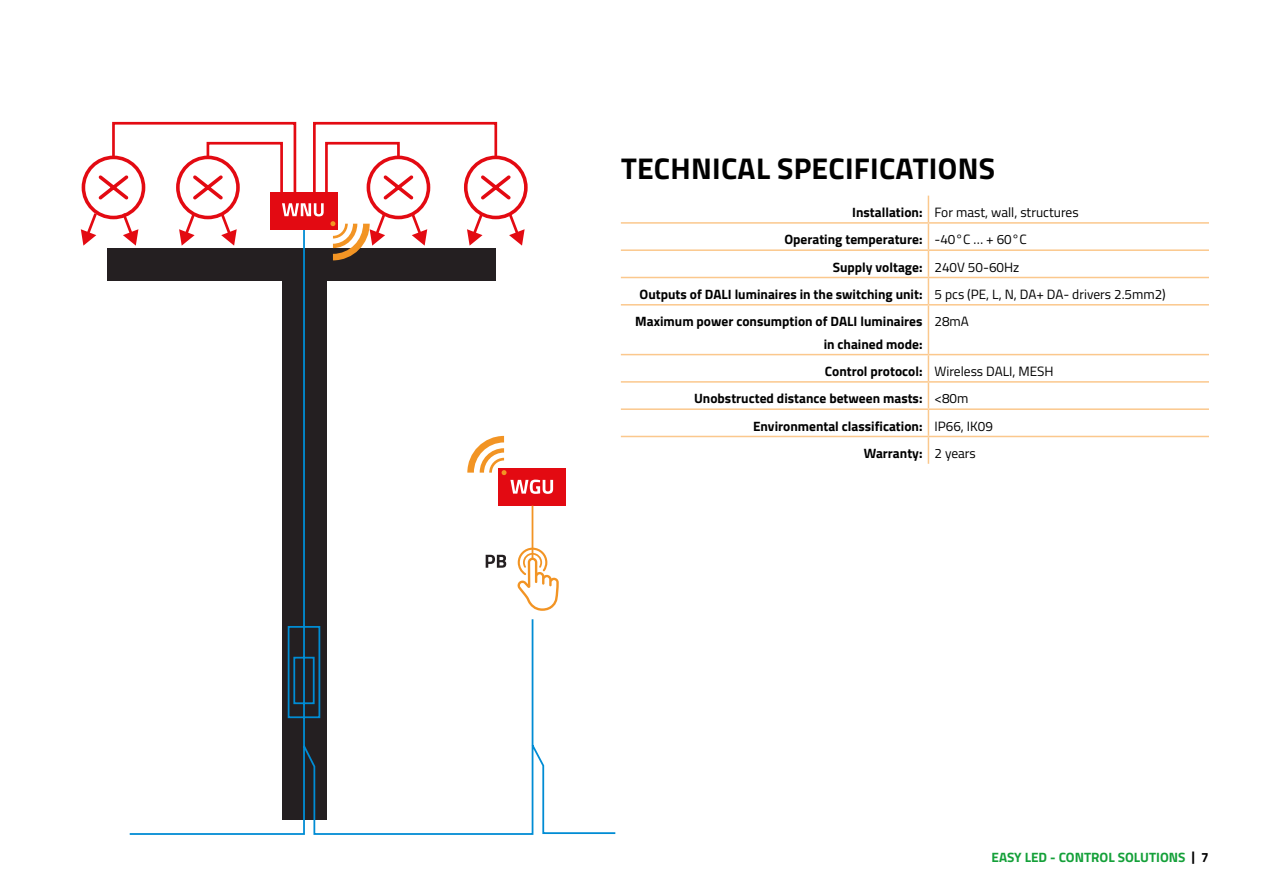
<style>
.page{position:relative;width:1263px;height:893px;background:#fff}
.page>*{position:absolute;margin:0;border:0;box-sizing:border-box;transform-origin:0 0}
.t1{font:700 30px "Titillium Web";letter-spacing:.01em;color:#000}
.t2{font:700 13.5px "Titillium Web";color:#000}
.t3{font:13.5px "Titillium Web";color:#000}
.t4{font:700 13.5px "Titillium Web";color:#14a039}
.s1{font-weight:700}
.s2{font-weight:400}
.s3{color:#000}
</style>
<div class="page">
<div style="left:464px;top:156px;width:64px;height:63px;border:4px solid #e30a12;border-radius:50%"></div>
<svg style="left:498px;top:175px;width:13px;height:25px"></svg>
<svg style="left:84px;top:121px;width:414px;height:115px"></svg>
<svg style="left:81px;top:229px;width:15px;height:17px"></svg>
<svg style="left:120px;top:210px;width:18px;height:30px"></svg>
<svg style="left:179px;top:210px;width:18px;height:14px"></svg>
<svg style="left:218px;top:210px;width:19px;height:14px"></svg>
<svg style="left:409px;top:210px;width:18px;height:14px"></svg>
<svg style="left:467px;top:210px;width:18px;height:14px"></svg>
<svg style="left:506px;top:210px;width:12px;height:14px"></svg>
<div style="left:107px;top:248px;width:389px;height:32px;background:#241f21"></div>
<svg style="left:128px;top:224px;width:488px;height:611px"></svg>
<svg style="left:517px;top:548px;width:42px;height:63px"></svg>
<hr style="left:532px;top:506px;width:1px;height:53px;background:#f29424">
<div style="left:270px;top:192px;width:67px;height:38px;background:#e30a12"></div>
<svg style="left:330px;top:210px;width:58px;height:50px"></svg>
<svg style="left:282px;top:203px;width:42px;height:13px"></svg>
<svg style="left:486px;top:555px;width:20px;height:13px"></svg>
<svg style="left:467px;top:436px;width:86px;height:58px"></svg>
<hr style="left:621px;top:222px;width:307px;height:2px;background:#fbc88d">
<hr style="left:928px;top:222px;width:281px;height:2px;background:#fbc88d">
<hr style="left:621px;top:249px;width:307px;height:2px;background:#fbc88d">
<hr style="left:928px;top:249px;width:281px;height:2px;background:#fbc88d">
<hr style="left:621px;top:277px;width:307px;height:1px;background:#fbc88d">
<hr style="left:928px;top:277px;width:281px;height:1px;background:#fbc88d">
<svg style="left:928px;top:196px;width:1px;height:108px"></svg>
<hr style="left:621px;top:304px;width:307px;height:2px;background:#fbc88d">
<hr style="left:928px;top:304px;width:281px;height:2px;background:#fbc88d">
<hr style="left:928px;top:306px;width:1px;height:48px;background:#fbc88d">
<hr style="left:621px;top:354px;width:307px;height:1px;background:#fbc88d">
<hr style="left:928px;top:354px;width:281px;height:1px;background:#fbc88d">
<hr style="left:621px;top:381px;width:307px;height:2px;background:#fbc88d">
<hr style="left:928px;top:381px;width:281px;height:2px;background:#fbc88d">
<hr style="left:621px;top:408px;width:307px;height:2px;background:#fbc88d">
<hr style="left:928px;top:408px;width:281px;height:2px;background:#fbc88d">
<hr style="left:621px;top:436px;width:307px;height:1px;background:#fbc88d">
<hr style="left:928px;top:436px;width:281px;height:1px;background:#fbc88d">
<svg style="left:928px;top:355px;width:1px;height:109px"></svg>
<h1 class="t1" style="left:621px;top:145px;width:376px">TECHNICAL SPECIFICATIONS</h1>
<p class="t3" style="left:852px;top:202px;width:228px"><span class="s1">Installation:</span> For mast, wall, structures</p>
<p class="t2" style="left:784px;top:229px;width:244px">Operating temperature: <span class="s2">-40°C … + 60°C</span></p>
<p class="t2" style="left:833px;top:256px;width:188px">Supply voltage: <span class="s2">240V 50-60Hz</span></p>
<p class="t2" style="left:640px;top:284px;width:528px">Outputs of DALI luminaires in the switching unit: <span class="s2">5 pcs (PE, L, N, DA+ DA- drivers 2.5mm2)</span></p>
<p class="t2" style="left:635px;top:311px;width:289px">Maximum power consumption of DALI luminaires</p>
<p class="t2" style="left:824px;top:334px;width:100px">in chained mode:</p>
<p class="t3" style="left:934px;top:311px;width:36px">28mA</p>
<p class="t3" style="left:825px;top:361px;width:230px"><span class="s1">Control protocol:</span> Wireless DALI, MESH</p>
<p class="t2" style="left:694px;top:388px;width:276px">Unobstructed distance between masts: <span class="s2">&lt;80m</span></p>
<p class="t2" style="left:753px;top:415px;width:241px">Environmental classification: <span class="s2">IP66, IK09</span></p>
<p class="t2" style="left:864px;top:443px;width:114px">Warranty: <span class="s2">2 years</span></p>
<p class="t4" style="left:992px;top:847px;width:218px">EASY LED - CONTROL SOLUTIONS <span class="s3">| 7</span></p>
</div>
